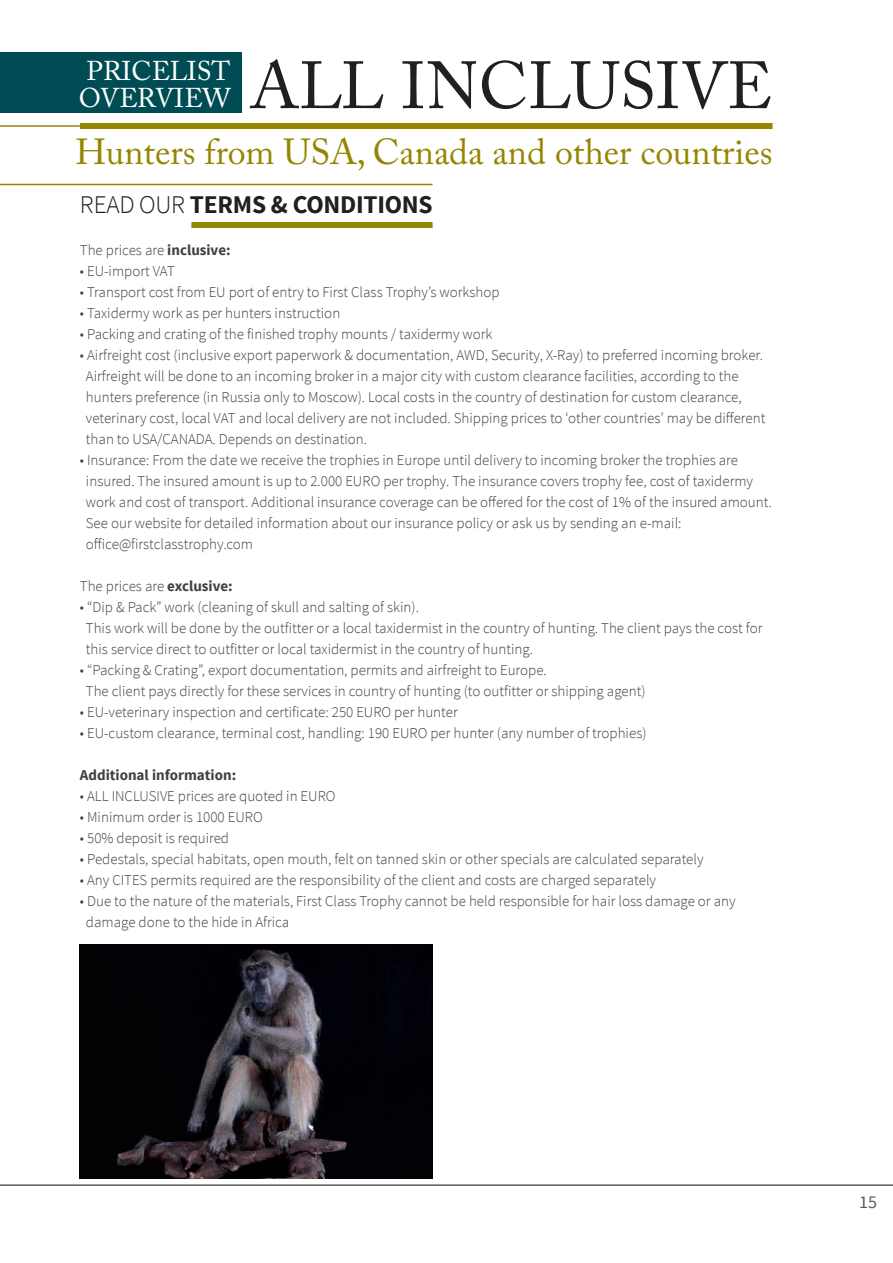
<style>
.page{position:relative;width:893px;height:1263px;background:#fff}
.page>*{position:absolute;margin:0;border:0;box-sizing:border-box;transform-origin:0 0}
.t1{font:66px "Adobe Caslon Pro";color:#231f20}
.t2{font:36px "Adobe Caslon Pro";color:#958600}
.t3{font:27px/27px "Adobe Caslon Pro";color:#fff}
.t4{font:700 25.5px "Source Sans Pro";letter-spacing:-.01em;color:#231f20}
.t5{font:18px "Source Sans Pro";color:#58595b}
.t6{font:300 15px/21px "Source Sans Pro";color:#414042}
.t7{font:700 15px "Source Sans Pro";color:#414042}
.s1{font-weight:300}
.s2{font-weight:700}
</style>
<div class="page">
<hr style="left:0;top:1184px;width:893px;height:2px;background:#58595b">
<hr style="left:0;top:184px;width:433px;height:1px;background:#958600">
<img style="left:80px;top:944px;width:353px;height:234px">
<div style="left:191px;top:222px;width:242px;height:6px;background:#958600"></div>
<div style="left:0;top:53px;width:241px;height:60px;background:#004c54"></div>
<div style="left:80px;top:123px;width:692px;height:6px;background:#958600"></div>
<hr style="left:0;top:125px;width:603px;height:2px;background:#958600">
<h1 class="t1" style="left:250px;top:47px;width:524px">ALL INCLUSIVE</h1>
<h3 class="t3" style="left:79px;top:57px;width:153px">PRICELIST<br>OVERVIEW</h3>
<h2 class="t2" style="left:75px;top:130px;width:699px">Hunters from USA, Canada and other countries</h2>
<h3 class="t4" style="left:80px;top:188px;width:354px"><span class="s1">READ OUR</span> TERMS &amp; CONDITIONS</h3>
<p class="t6" style="left:80px;top:240px;width:152px">The prices are <span class="s2">inclusive:</span></p>
<p class="t6" style="left:80px;top:261px;width:96px">• EU-import VAT</p>
<p class="t6" style="left:80px;top:282px;width:421px">• Transport cost from EU port of entry to First Class Trophy’s workshop</p>
<p class="t6" style="left:80px;top:303px;width:262px">• Taxidermy work as per hunters instruction</p>
<p class="t6" style="left:80px;top:324px;width:414px">• Packing and crating of the finished trophy mounts / taxidermy work</p>
<p class="t6" style="left:86px;top:345px;width:681px;text-indent:-6px">• Airfreight cost (inclusive export paperwork &amp; documentation, AWD, Security, X-Ray) to preferred incoming broker.<br>Airfreight will be done to an incoming broker in a major city with custom clearance facilities, according to the hunters preference (in Russia only to Moscow). Local costs in the country of destination for custom clearance, veterinary cost, local VAT and local delivery are not included. Shipping prices to ‘other countries’ may be different than to USA/CANADA. Depends on destination.</p>
<p class="t6" style="left:86px;top:450px;width:688px;text-indent:-6px">• Insurance: From the date we receive the trophies in Europe until delivery to incoming broker the trophies are insured. The insured amount is up to 2.000 EURO per trophy. The insurance covers trophy fee, cost of taxidermy work and cost of transport. Additional insurance coverage can be offered for the cost of 1% of the insured amount.<br>See our website for detailed information about our insurance policy or ask us by sending an e-mail: office@firstclasstrophy.com</p>
<p class="t6" style="left:80px;top:576px;width:154px">The prices are <span class="s2">exclusive:</span></p>
<p class="t6" style="left:86px;top:597px;width:678px;text-indent:-6px">• “Dip &amp; Pack” work (cleaning of skull and salting of skin).<br>This work will be done by the outfitter or a local taxidermist in the country of hunting. The client pays the cost for this service direct to outfitter or local taxidermist in the country of hunting.</p>
<p class="t6" style="left:86px;top:660px;width:561px;text-indent:-6px">• “Packing &amp; Crating”, export documentation, permits and airfreight to Europe.<br>The client pays directly for these services in country of hunting (to outfitter or shipping agent)</p>
<p class="t6" style="left:80px;top:702px;width:379px">• EU-veterinary inspection and certificate: 250 EURO per hunter</p>
<p class="t6" style="left:80px;top:723px;width:568px">• EU-custom clearance, terminal cost, handling: 190 EURO per hunter (any number of trophies)</p>
<p class="t7" style="left:80px;top:766px;width:158px">Additional information:</p>
<p class="t6" style="left:80px;top:786px;width:257px">• ALL INCLUSIVE prices are quoted in EURO</p>
<p class="t6" style="left:80px;top:807px;width:184px">• Minimum order is 1000 EURO</p>
<p class="t6" style="left:80px;top:828px;width:151px">• 50% deposit is required</p>
<p class="t6" style="left:80px;top:849px;width:625px">• Pedestals, special habitats, open mouth, felt on tanned skin or other specials are calculated separately</p>
<p class="t6" style="left:80px;top:870px;width:578px">• Any CITES permits required are the responsibility of the client and costs are charged separately</p>
<p class="t6" style="left:86px;top:891px;width:651px;text-indent:-6px">• Due to the nature of the materials, First Class Trophy cannot be held responsible for hair loss damage or any damage done to the hide in Africa</p>
<p class="t5" style="left:859px;top:1190px;width:20px">15</p>
</div>
